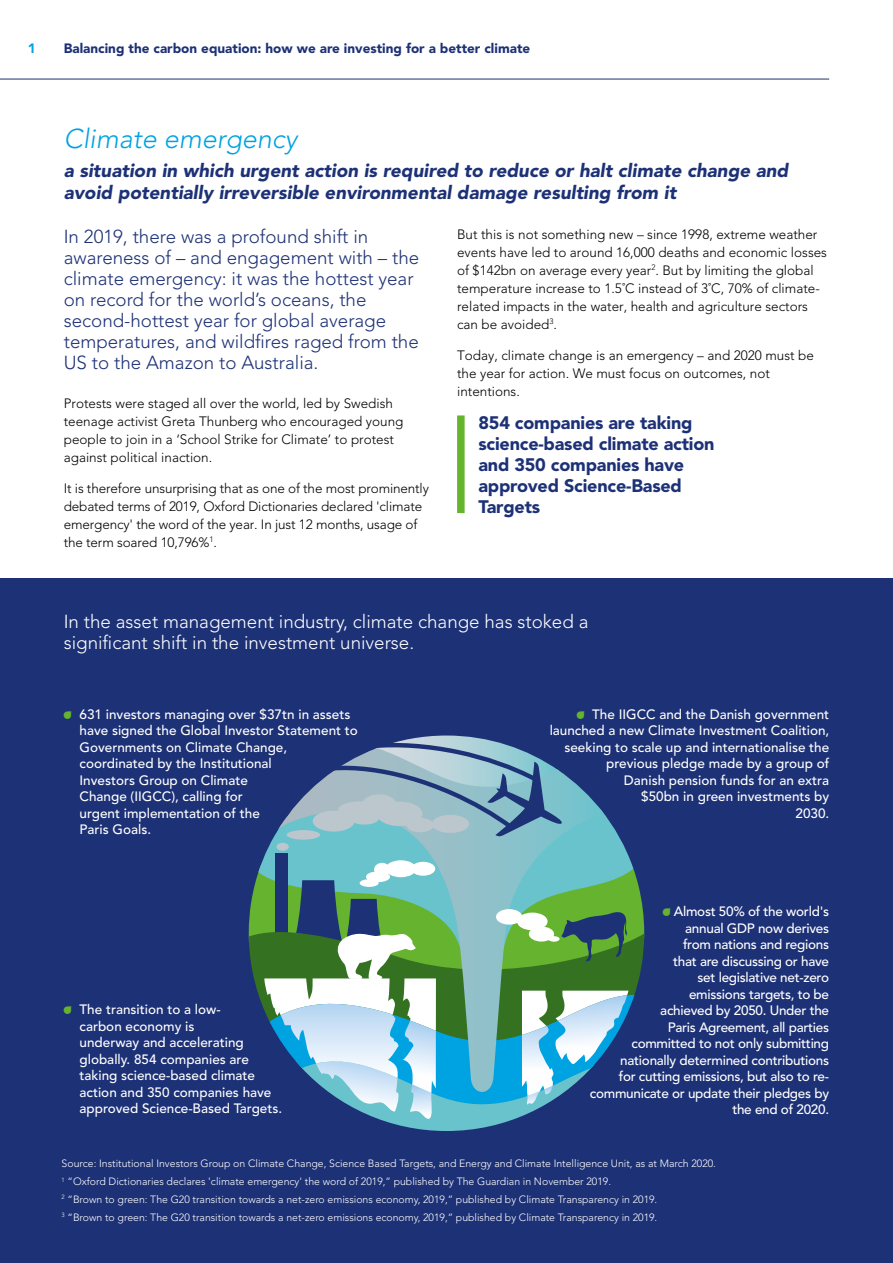
<style>
.page{position:relative;width:893px;height:1263px;background:#fff}
.page>*{position:absolute;margin:0;border:0;box-sizing:border-box;transform-origin:0 0}
.t1{font:italic 300 27px "Avenir LT Std";color:#00a3e2}
.t2{font:300 18.75px/21px "Avenir LT Std";color:#1d3176}
.t3{font:italic 900 18.75px/21px "Avenir LT Std";color:#1d3176}
.t4{font:300 18.75px/21px "Avenir LT Std";color:#fff}
.t5{font:900 18px/21px "Avenir LT Std";letter-spacing:-.01em;color:#1d3176}
.t6{font:300 13.5px/18px "Avenir LT Std";color:#000}
.t7{font:500 13.5px/16.5px "Avenir LT Std";color:#fff}
.t8{font:500 13.5px/16.5px "Avenir LT Std";letter-spacing:-.02em;color:#fff;text-align:right}
.t9{font:900 13.5px "Avenir LT Std";color:#1d3176}
.t10{font:900 13.5px "Avenir LT Std";color:#00a3e2}
.t11{font:300 10.5px/17.7px "Avenir LT Std";color:#fff}
.s1{font-family:"Droplets";font-weight:400;color:#65b32e}
</style>
<div class="page">
<hr style="left:0;top:79px;width:829px;height:1px;background:#1d3176">
<div style="left:0;top:578px;width:893px;height:685px;background:#1d3176"></div>
<svg style="left:249px;top:868px;width:395px;height:57px"></svg>
<svg style="left:258px;top:814px;width:375px;height:111px"></svg>
<div style="left:275px;top:853px;width:12px;height:111px;background:#1d3176"></div>
<svg style="left:249px;top:925px;width:395px;height:84px;fill:#347121"></svg>
<svg style="left:279px;top:773px;width:325px;height:107px;background:#6fb8c6"></svg>
<svg style="left:264px;top:880px;width:364px;height:251px"></svg>
<div style="left:548px;top:936px;width:12px;height:6px;background:#fff;border-radius:50%"></div>
<div style="left:529px;top:926px;width:25px;height:15px;background:#fff;border-radius:50%"></div>
<div style="left:517px;top:912px;width:31px;height:18px;background:#fff;border-radius:50%"></div>
<div style="left:496px;top:909px;width:26px;height:15px;background:#fff;border-radius:50%"></div>
<div style="left:287px;top:830px;width:33px;height:10px;background:#bbc6cd;border-radius:50%"></div>
<div style="left:277px;top:843px;width:12px;height:8px;background:#bbc6cd;border-radius:50%"></div>
<div style="left:360px;top:879px;width:19px;height:8px;background:#fff;border-radius:50%"></div>
<div style="left:366px;top:871px;width:24px;height:11px;background:#fff;border-radius:50%"></div>
<div style="left:374px;top:863px;width:16px;height:13px;background:#fff;border-radius:50%"></div>
<div style="left:385px;top:860px;width:31px;height:17px;background:#fff;border-radius:50%"></div>
<div style="left:411px;top:862px;width:24px;height:14px;background:#fff;border-radius:50%"></div>
<svg style="left:269px;top:735px;width:294px;height:102px"></svg>
<div style="left:457px;top:415px;width:8px;height:98px;background:#65b32e"></div>
<p class="t10" style="left:28px;top:40px;width:9px">1</p>
<p class="t9" style="left:64px;top:40px;width:468px">Balancing the carbon equation: how we are investing for a better climate</p>
<h1 class="t1" style="left:64px;top:123px;width:235px">Climate emergency</h1>
<h2 class="t3" style="left:64px;top:161px;width:726px">a situation in which urgent action is required to reduce or halt climate change and avoid potentially irreversible environmental damage resulting from it</h2>
<p class="t2" style="left:64px;top:226px;width:357px">In 2019, there was a profound shift in awareness of – and engagement with – the climate emergency: it was the hottest year on record for the world’s oceans, the second-hottest year for global average temperatures, and wildfires raged from the US to the Amazon to Australia.</p>
<p class="t6" style="left:64px;top:394px;width:341px">Protests were staged all over the world, led by Swedish teenage activist Greta Thunberg who encouraged young people to join in a ‘School Strike for Climate’ to protest against political inaction.</p>
<p class="t6" style="left:64px;top:479px;width:367px">It is therefore unsurprising that as one of the most prominently debated terms of 2019, Oxford Dictionaries declared 'climate emergency' the word of the year. In just 12 months, usage of the term soared 10,796%<sup>1</sup>.</p>
<p class="t6" style="left:457px;top:225px;width:371px">But this is not something new – since 1998, extreme weather events have led to around 16,000 deaths and economic losses of $142bn on average every year<sup>2</sup>. But by limiting the global temperature increase to 1.5˚C instead of 3˚C, 70% of climate&shy;related impacts in the water, health and agriculture sectors can be avoided<sup>3</sup>.</p>
<p class="t6" style="left:457px;top:346px;width:358px">Today, climate change is an emergency – and 2020 must be the year for action. We must focus on outcomes, not intentions.</p>
<h3 class="t5" style="left:478px;top:412px;width:238px">854 companies are taking science-based climate action and 350 companies have approved Science-Based<br>Targets</h3>
<h2 class="t4" style="left:64px;top:611px;width:526px">In the asset management industry, climate change has stoked a significant shift in the investment universe.</h2>
<p class="t7" style="left:80px;top:706px;width:280px;text-indent:-16px"><span class="s1">A</span> 631 investors managing over $37tn in assets have signed the Global Investor Statement to<br>Governments on Climate Change, coordinated by the Institutional<br>Investors Group on Climate<br>Change (IIGCC), calling for<br>urgent implementation of the<br>Paris Goals.</p>
<p class="t7" style="left:550px;top:706px;width:281px;text-align:right"><span class="s1">A</span> The IIGCC and the Danish government launched a new Climate Investment Coalition, seeking to scale up and internationalise the previous pledge made by a group of<br>Danish pension funds for an extra<br>$50bn in green investments by<br>2030.</p>
<p class="t7" style="left:80px;top:1002px;width:204px;text-indent:-16px"><span class="s1">A</span> The transition to a low-<br>carbon economy is<br>underway and accelerating globally. 854 companies are taking science-based climate action and 350 companies have approved Science-Based Targets.</p>
<p class="t8" style="left:590px;top:903px;width:241px"><span class="s1">A</span> Almost 50% of the world's<br>annual GDP now derives<br>from nations and regions<br>that are discussing or have<br>set legislative net-zero<br>emissions targets, to be<br>achieved by 2050. Under the<br>Paris Agreement, all parties<br>committed to not only submitting nationally determined contributions<br>for cutting emissions, but also to re&shy;communicate or update their pledges by the end of 2020.</p>
<p class="t11" style="left:62px;top:1155px;width:656px">Source: Institutional Investors Group on Climate Change, Science Based Targets, and Energy and Climate Intelligence Unit, as at March 2020.<br><sup>1</sup> “Oxford Dictionaries declares 'climate emergency' the word of 2019,” published by The Guardian in November 2019.<br><sup>2</sup> “Brown to green: The G20 transition towards a net-zero emissions economy, 2019,” published by Climate Transparency in 2019.<br><sup>3</sup> “Brown to green: The G20 transition towards a net-zero emissions economy, 2019,” published by Climate Transparency in 2019.</p>
</div>
